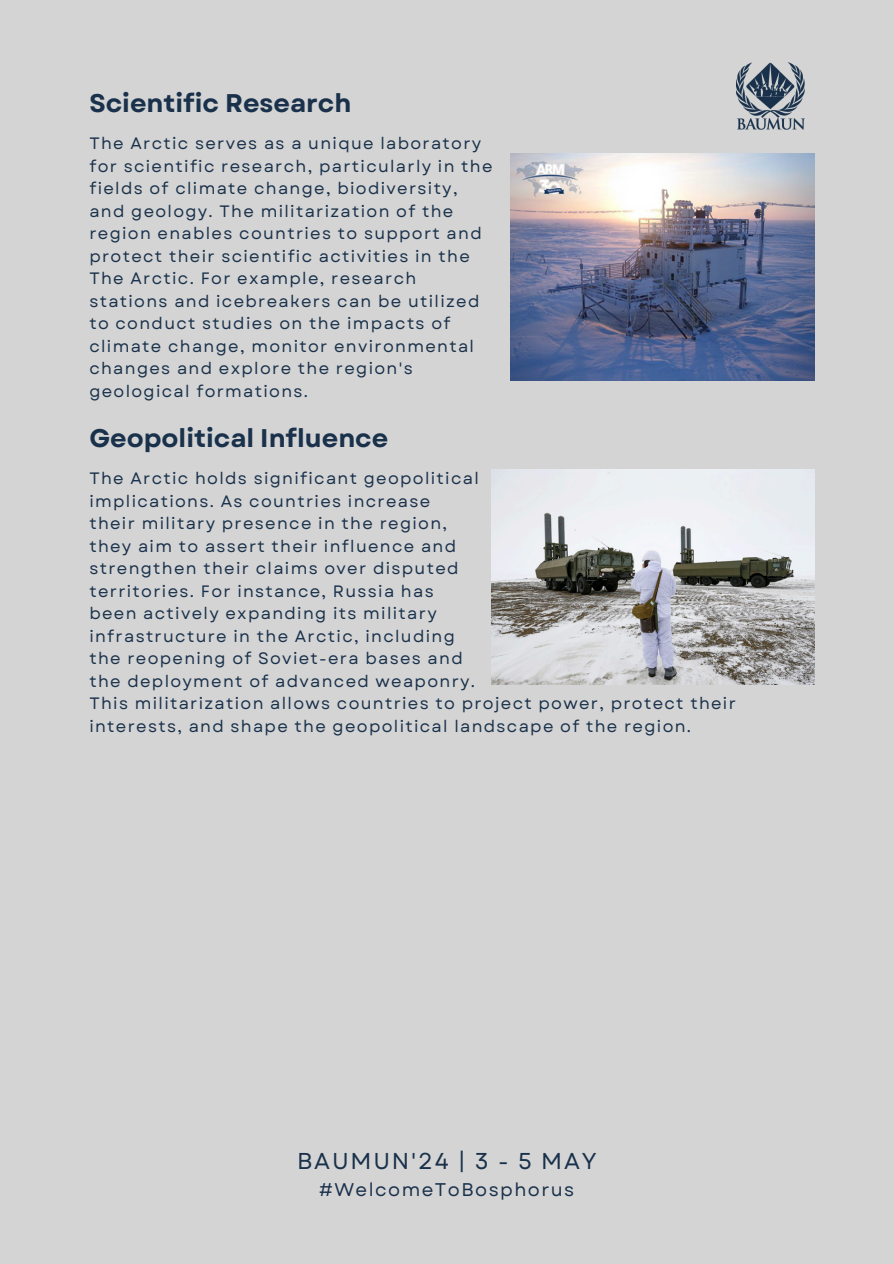
<style>
.page{position:relative;width:894px;height:1264px;background:#fff}
.page>*{position:absolute;margin:0;border:0;box-sizing:border-box;transform-origin:0 0}
.t1{font:700 25.5px "Garet";color:#19314b}
.t2{font:22.95px "Garet";letter-spacing:.08em;color:#19314b}
.t3{font:18.3px "Garet";letter-spacing:.08em;color:#19314b}
.t4{font:16.5px/22.5px "Garet";letter-spacing:.08em;color:#19314b}
</style>
<div class="page">
<div style="left:0;top:0;width:893px;height:1263px;background:#d4d4d4"></div>
<img style="left:736px;top:62px;width:68px;height:68px">
<img style="left:510px;top:153px;width:304px;height:228px">
<img style="left:491px;top:469px;width:323px;height:215px">
<p class="t1" style="left:89px;top:85px;width:263px">Scientific Research</p>
<p class="t4" style="left:89px;top:132px;width:393px">The Arctic serves as a unique laboratory</p>
<p class="t4" style="left:89px;top:155px;width:404px">for scientific research, particularly in the</p>
<p class="t4" style="left:89px;top:177px;width:369px">fields of climate change, biodiversity,</p>
<p class="t4" style="left:89px;top:200px;width:365px">and geology. The militarization of the</p>
<p class="t4" style="left:89px;top:222px;width:394px">region enables countries to support and</p>
<p class="t4" style="left:89px;top:245px;width:382px">protect their scientific activities in the</p>
<h2 class="t4" style="left:89px;top:267px;width:391px">The Arctic. For example, research stations and icebreakers can be utilized to conduct studies on the impacts of climate change, monitor environmental changes and explore the region's</h2>
<p class="t4" style="left:89px;top:380px;width:220px">geological formations.</p>
<p class="t1" style="left:89px;top:420px;width:300px">Geopolitical Influence</p>
<p class="t4" style="left:89px;top:467px;width:391px">The Arctic holds significant geopolitical</p>
<p class="t4" style="left:89px;top:489px;width:342px">implications. As countries increase</p>
<p class="t4" style="left:89px;top:512px;width:359px">their military presence in the region,</p>
<p class="t4" style="left:89px;top:534px;width:368px">they aim to assert their influence and</p>
<p class="t4" style="left:89px;top:557px;width:370px">strengthen their claims over disputed</p>
<p class="t4" style="left:89px;top:579px;width:346px">territories. For instance, Russia has</p>
<p class="t4" style="left:89px;top:602px;width:349px">been actively expanding its military</p>
<p class="t4" style="left:89px;top:624px;width:367px">infrastructure in the Arctic, including</p>
<p class="t4" style="left:89px;top:647px;width:375px">the reopening of Soviet-era bases and</p>
<p class="t4" style="left:89px;top:669px;width:387px">the deployment of advanced weaponry.</p>
<p class="t4" style="left:89px;top:692px;width:648px">This militarization allows countries to project power, protect their interests, and shape the geopolitical landscape of the region.</p>
<p class="t2" style="left:297px;top:1144px;width:301px">BAUMUN'24 | 3 - 5 MAY</p>
<p class="t3" style="left:319px;top:1175px;width:256px">#WelcomeToBosphorus</p>
</div>
